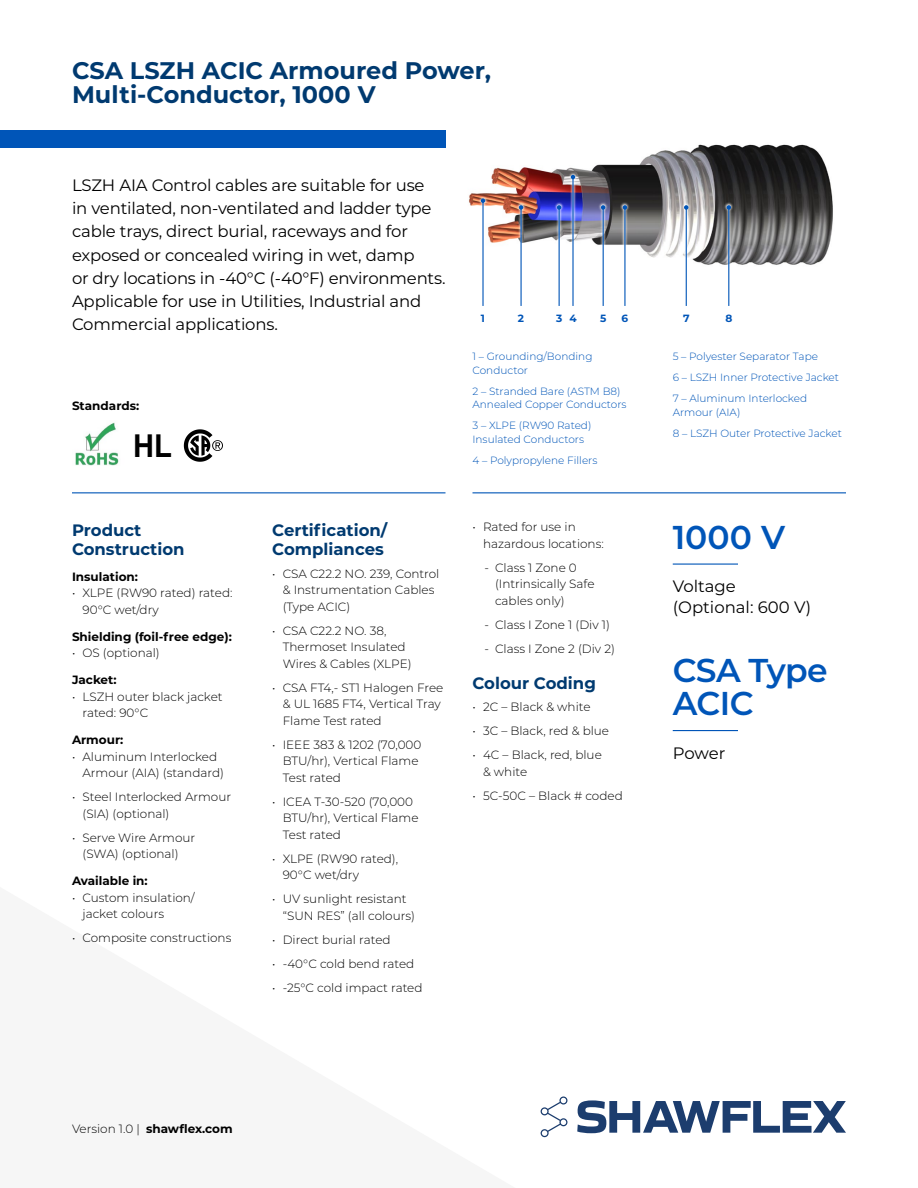
<style>
.page{position:relative;width:918px;height:1188px;background:#fff}
.page>*{position:absolute;margin:0;border:0;box-sizing:border-box;transform-origin:0 0}
.t1{font:600 33px/33px "Montserrat";letter-spacing:-.02em;color:#0055b8}
.t2{font:700 31.5px "Arial";color:#000;scale:.93 1}
.t3{font:700 24px/24px "Montserrat";color:#003a70}
.t4{font:16.5px/23.2px "Montserrat";letter-spacing:-.01em;color:#000}
.t5{font:700 16.5px/19.5px "Montserrat";color:#003a70}
.t6{font:300 12px/16.5px "Montserrat";color:#000}
.t7{font:700 12px "Montserrat";color:#000}
.t8{font:300 10.5px/13.5px "Montserrat";color:#0055b8}
.t9{font:700 10.5px "Montserrat";color:#0055b8}
.s1{font-weight:300}
</style>
<div class="page">
<div style="left:0;top:130px;width:446px;height:18px;background:#0055b8"></div>
<svg style="left:541px;top:1096px;width:26px;height:41px"></svg>
<svg style="left:577px;top:1100px;width:269px;height:33px"></svg>
<img style="left:75px;top:422px;width:44px;height:43px">
<svg style="left:184px;top:429px;width:39px;height:33px"></svg>
<img style="left:469px;top:144px;width:364px;height:121px">
<div style="left:478px;top:196px;width:10px;height:113px;background:#fff"></div>
<hr style="left:482px;top:201px;width:2px;height:105px;background:#0055b8">
<svg style="left:481px;top:198px;width:4px;height:5px"></svg>
<svg style="left:516px;top:202px;width:11px;height:104px"></svg>
<hr style="left:521px;top:207px;width:1px;height:99px;background:#0055b8">
<svg style="left:519px;top:205px;width:4px;height:5px"></svg>
<svg style="left:554px;top:202px;width:11px;height:104px"></svg>
<hr style="left:559px;top:207px;width:1px;height:99px;background:#0055b8">
<svg style="left:557px;top:205px;width:4px;height:5px"></svg>
<svg style="left:620px;top:202px;width:10px;height:63px"></svg>
<hr style="left:624px;top:207px;width:2px;height:99px;background:#0055b8">
<svg style="left:623px;top:205px;width:4px;height:5px"></svg>
<svg style="left:598px;top:202px;width:11px;height:104px"></svg>
<hr style="left:603px;top:207px;width:1px;height:99px;background:#0055b8">
<svg style="left:601px;top:205px;width:4px;height:5px"></svg>
<svg style="left:568px;top:172px;width:10px;height:93px"></svg>
<hr style="left:572px;top:177px;width:2px;height:129px;background:#0055b8">
<svg style="left:571px;top:175px;width:4px;height:4px"></svg>
<svg style="left:723px;top:202px;width:11px;height:104px"></svg>
<hr style="left:728px;top:207px;width:1px;height:99px;background:#0055b8">
<svg style="left:727px;top:205px;width:4px;height:5px"></svg>
<svg style="left:681px;top:202px;width:11px;height:104px"></svg>
<hr style="left:686px;top:207px;width:1px;height:99px;background:#0055b8">
<svg style="left:684px;top:205px;width:5px;height:5px"></svg>
<hr style="left:673px;top:564px;width:65px;height:1px;background:#0055b8">
<hr style="left:673px;top:730px;width:65px;height:1px;background:#0055b8">
<hr style="left:472px;top:492px;width:374px;height:1px;background:#0055b8">
<hr style="left:72px;top:492px;width:374px;height:1px;background:#0055b8">
<h3 class="t3" style="left:72px;top:57px;width:421px">CSA LSZH ACIC Armoured Power,<br>Multi-Conductor, 1000 V</h3>
<p class="t4" style="left:72px;top:173px;width:375px">LSZH AIA Control cables are suitable for use<br>in ventilated, non-ventilated and ladder type cable trays, direct burial, raceways and for exposed or concealed wiring in wet, damp<br>or dry locations in -40°C (-40°F) environments.<br>Applicable for use in Utilities, Industrial and Commercial applications.</p>
<p class="t7" style="left:72px;top:397px;width:69px">Standards:</p>
<h2 class="t2" style="left:133px;top:425px;width:43px">HL</h2>
<h3 class="t5" style="left:72px;top:519px;width:114px">Product<br>Construction</h3>
<p class="t7" style="left:72px;top:568px;width:67px">Insulation:</p>
<p class="t6" style="left:82px;top:584px;width:152px;text-indent:-10px">• XLPE (RW90 rated) rated:<br>90°C wet/dry</p>
<p class="t7" style="left:72px;top:628px;width:161px">Shielding (foil-free edge):</p>
<p class="t6" style="left:72px;top:644px;width:89px">• OS (optional)</p>
<p class="t7" style="left:72px;top:671px;width:46px">Jacket:</p>
<p class="t6" style="left:82px;top:688px;width:142px;text-indent:-10px">• LSZH outer black jacket rated: 90°C</p>
<p class="t7" style="left:72px;top:731px;width:53px">Armour:</p>
<p class="t6" style="left:82px;top:748px;width:143px;text-indent:-10px">• Aluminum Interlocked<br>Armour (AIA) (standard)</p>
<p class="t6" style="left:82px;top:788px;width:150px;text-indent:-10px">• Steel Interlocked Armour (SIA) (optional)</p>
<p class="t6" style="left:72px;top:829px;width:125px;text-align:center">• Serve Wire Armour (SWA) (optional)</p>
<p class="t7" style="left:72px;top:872px;width:77px">Available in:</p>
<p class="t6" style="left:82px;top:889px;width:114px;text-indent:-10px">• Custom insulation/ jacket colours</p>
<p class="t6" style="left:72px;top:929px;width:161px">• Composite constructions</p>
<h3 class="t5" style="left:272px;top:519px;width:117px">Certification/<br>Compliances</h3>
<p class="t6" style="left:283px;top:565px;width:158px;text-indent:-10px">• CSA C22.2 NO. 239, Control &amp; Instrumentation Cables (Type ACIC)</p>
<p class="t6" style="left:283px;top:622px;width:130px;text-indent:-10px">• CSA C22.2 NO. 38,<br>Thermoset Insulated<br>Wires &amp; Cables (XLPE)</p>
<p class="t6" style="left:283px;top:679px;width:162px;text-indent:-10px">• CSA FT4,- ST1 Halogen Free &amp; UL 1685 FT4, Vertical Tray<br>Flame Test rated</p>
<p class="t6" style="left:283px;top:736px;width:140px;text-indent:-10px">• IEEE 383 &amp; 1202 (70,000<br>BTU/hr), Vertical Flame<br>Test rated</p>
<p class="t6" style="left:283px;top:793px;width:137px;text-indent:-10px">• ICEA T-30-520 (70,000<br>BTU/hr), Vertical Flame<br>Test rated</p>
<p class="t6" style="left:283px;top:850px;width:117px;text-indent:-10px">• XLPE (RW90 rated),<br>90°C wet/dry</p>
<p class="t6" style="left:283px;top:890px;width:134px;text-indent:-10px">• UV sunlight resistant “SUN RES” (all colours)</p>
<p class="t6" style="left:272px;top:931px;width:120px">• Direct burial rated</p>
<p class="t6" style="left:272px;top:955px;width:144px">• -40°C cold bend rated</p>
<p class="t6" style="left:272px;top:979px;width:152px">• -25°C cold impact rated</p>
<p class="t9" style="left:481px;top:311px;width:6px">1</p>
<p class="t9" style="left:518px;top:311px;width:8px">2</p>
<p class="t9" style="left:556px;top:311px;width:22px">3 4</p>
<p class="t9" style="left:600px;top:311px;width:8px">5</p>
<p class="t9" style="left:622px;top:311px;width:8px">6</p>
<p class="t9" style="left:683px;top:311px;width:8px">7</p>
<p class="t9" style="left:725px;top:311px;width:8px">8</p>
<p class="t8" style="left:472px;top:350px;width:122px">1 – Grounding/Bonding<br>Conductor</p>
<p class="t8" style="left:472px;top:384px;width:156px">2 – Stranded Bare (ASTM B8)<br>Annealed Copper Conductors</p>
<p class="t8" style="left:472px;top:419px;width:120px">3 – XLPE (RW90 Rated)<br>Insulated Conductors</p>
<p class="t8" style="left:472px;top:453px;width:126px">4 – Polypropylene Fillers</p>
<p class="t6" style="left:483px;top:519px;width:122px;text-indent:-10px">• Rated for use in hazardous locations:</p>
<p class="t6" style="left:495px;top:559px;width:101px;text-indent:-10px">‐ Class 1 Zone 0 (Intrinsically Safe cables only)</p>
<p class="t6" style="left:484px;top:612px;width:132px;line-height:24px">‐ Class I Zone 1 (Div 1) ‐ Class I Zone 2 (Div 2)</p>
<h3 class="t5" style="left:472px;top:673px;width:125px">Colour Coding</h3>
<p class="t6" style="left:472px;top:699px;width:120px">• 2C – Black &amp; white</p>
<p class="t6" style="left:472px;top:723px;width:138px">• 3C – Black, red &amp; blue</p>
<p class="t6" style="left:483px;top:747px;width:120px;text-indent:-10px">• 4C – Black, red, blue &amp; white</p>
<p class="t6" style="left:472px;top:787px;width:152px">• 5C-50C – Black # coded</p>
<p class="t8" style="left:673px;top:346px;width:168px;line-height:21px">5 – Polyester Separator Tape<br>6 – LSZH Inner Protective Jacket<br>7 – Aluminum Interlocked</p>
<p class="t8" style="left:673px;top:401px;width:171px;line-height:21px">Armour (AIA)<br>8 – LSZH Outer Protective Jacket</p>
<h1 class="t1" style="left:673px;top:519px;width:114px">1000 V</h1>
<h3 class="t4" style="left:673px;top:575px;width:140px;line-height:21px">Voltage (Optional: 600 V)</h3>
<h1 class="t1" style="left:673px;top:652px;width:156px">CSA Type<br>ACIC</h1>
<h3 class="t4" style="left:673px;top:740px;width:54px">Power</h3>
<p class="t7" style="left:72px;top:1120px;width:162px"><span class="s1">Version 1.0 |</span> shawflex.com</p>
</div>
